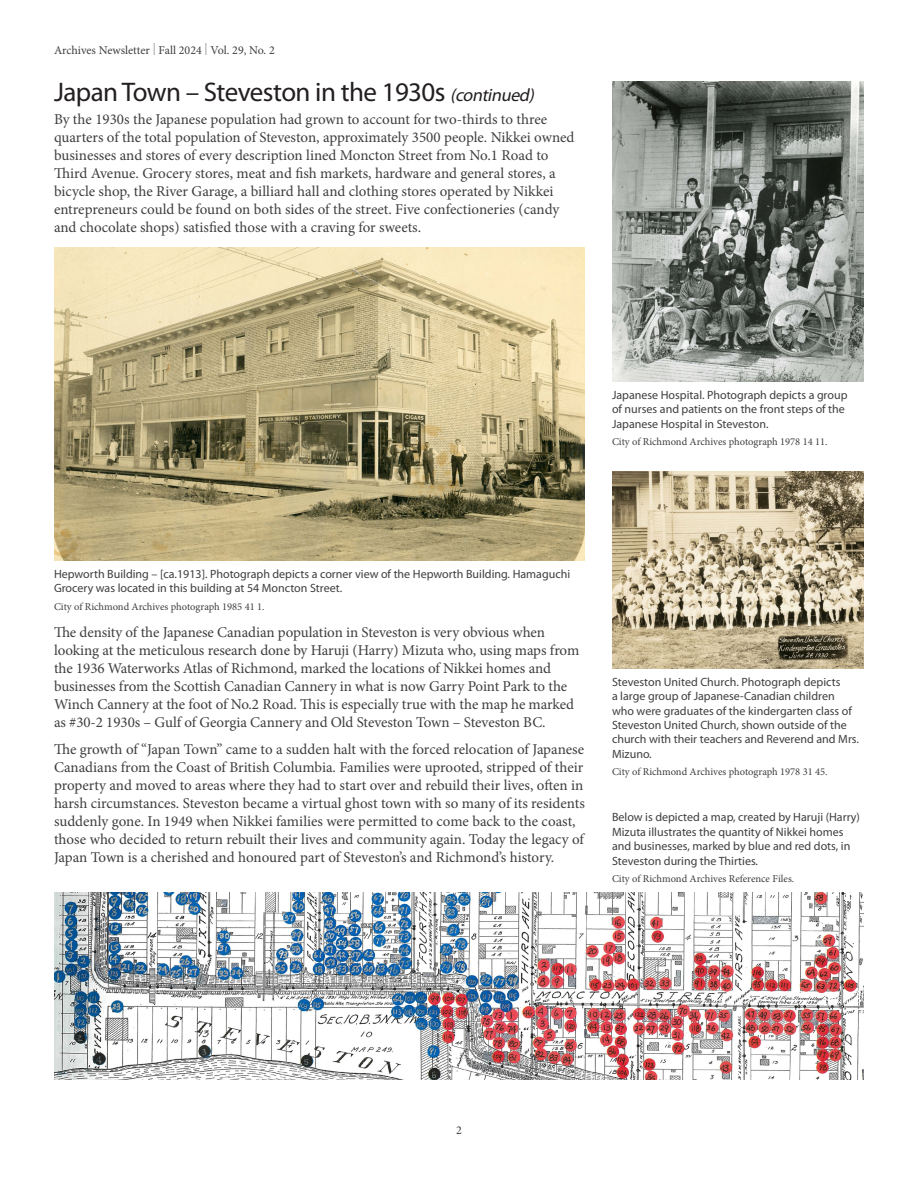
<style>
.page{position:relative;width:918px;height:1188px;background:#fff}
.page>*{position:absolute;margin:0;border:0;box-sizing:border-box;transform-origin:0 0}
.Heading{font:27px "Myriad Pro";letter-spacing:-.02em;color:#231f20}
.Body_Copy{font:15px/18px "Minion Pro";letter-spacing:-.005em;color:#3e3e3f}
.Body_Copy__First_Para{font:15px/18px "Minion Pro";letter-spacing:-.005em;color:#3e3e3f}
.t1{font:12px/14.4px "Myriad Pro";color:#3e3e3f}
.t2{font:12px "Minion Pro";color:#3e3e3f}
.t3{font:10.5px "Minion Pro";letter-spacing:-.005em;color:#3e3e3f}
.s1{color:#939598}
.s2{font-style:italic;font-size:18px}
</style>
<div class="page">
<img style="left:612px;top:81px;width:252px;height:300px">
<img style="left:54px;top:247px;width:531px;height:313px">
<img style="left:612px;top:472px;width:252px;height:196px">
<img style="left:54px;top:893px;width:810px;height:187px">
<p class="t2" style="left:54px;top:42px;width:222px">Archives Newsletter <span class="s1">|</span> Fall 2024 <span class="s1">|</span> Vol. 29, No. 2</p>
<p class="Heading" style="left:54px;top:76px;width:486px">Japan Town – Steveston in the 1930s <span class="s2">(continued)</span></p>
<p class="Body_Copy__First_Para" style="left:54px;top:110px;width:522px">By the 1930s the Japanese population had grown to account for two-thirds to three quarters of the total population of Steveston, approximately 3500 people. Nikkei owned businesses and stores of every description lined Moncton Street from No.1 Road to Third Avenue. Grocery stores, meat and fish markets, hardware and general stores, a bicycle shop, the River Garage, a billiard hall and clothing stores operated by Nikkei entrepreneurs could be found on both sides of the street. Five confectioneries (candy and chocolate shops) satisfied those with a craving for sweets.</p>
<p class="t1" style="left:612px;top:387px;width:237px">Japanese Hospital. Photograph depicts a group of nurses and patients on the front steps of the<br>Japanese Hospital in Steveston.</p>
<p class="t3" style="left:612px;top:434px;width:217px">City of Richmond Archives photograph 1978 14 11.</p>
<p class="t1" style="left:54px;top:567px;width:518px">Hepworth Building – [ca.1913]. Photograph depicts a corner view of the Hepworth Building. Hamaguchi<br>Grocery was located in this building at 54 Moncton Street.</p>
<p class="t3" style="left:54px;top:599px;width:212px">City of Richmond Archives photograph 1985 41 1.</p>
<p class="Body_Copy" style="left:54px;top:623px;width:527px">The density of the Japanese Canadian population in Steveston is very obvious when looking at the meticulous research done by Haruji (Harry) Mizuta who, using maps from the 1936 Waterworks Atlas of Richmond, marked the locations of Nikkei homes and businesses from the Scottish Canadian Cannery in what is now Garry Point Park to the Winch Cannery at the foot of No.2 Road. This is especially true with the map he marked as #30-2 1930s – Gulf of Georgia Cannery and Old Steveston Town – Steveston BC.</p>
<p class="Body_Copy" style="left:54px;top:740px;width:532px">The growth of “Japan Town” came to a sudden halt with the forced relocation of Japanese Canadians from the Coast of British Columbia. Families were uprooted, stripped of their property and moved to areas where they had to start over and rebuild their lives, often in harsh circumstances. Steveston became a virtual ghost town with so many of its residents suddenly gone. In 1949 when Nikkei families were permitted to come back to the coast, those who decided to return rebuilt their lives and community again. Today the legacy of Japan Town is a cherished and honoured part of Steveston’s and Richmond’s history.</p>
<p class="t1" style="left:612px;top:674px;width:249px">Steveston United Church. Photograph depicts<br>a large group of Japanese-Canadian children who were graduates of the kindergarten class of Steveston United Church, shown outside of the church with their teachers and Reverend and Mrs.<br>Mizuno.</p>
<p class="t3" style="left:612px;top:765px;width:217px">City of Richmond Archives photograph 1978 31 45.</p>
<p class="t1" style="left:612px;top:810px;width:250px">Below is depicted a map, created by Haruji (Harry)<br>Mizuta illustrates the quantity of Nikkei homes and businesses, marked by blue and red dots, in Steveston during the Thirties.</p>
<p class="t3" style="left:612px;top:871px;width:184px">City of Richmond Archives Reference Files.</p>
<p class="t2" style="left:456px;top:1122px;width:7px">2</p>
</div>
